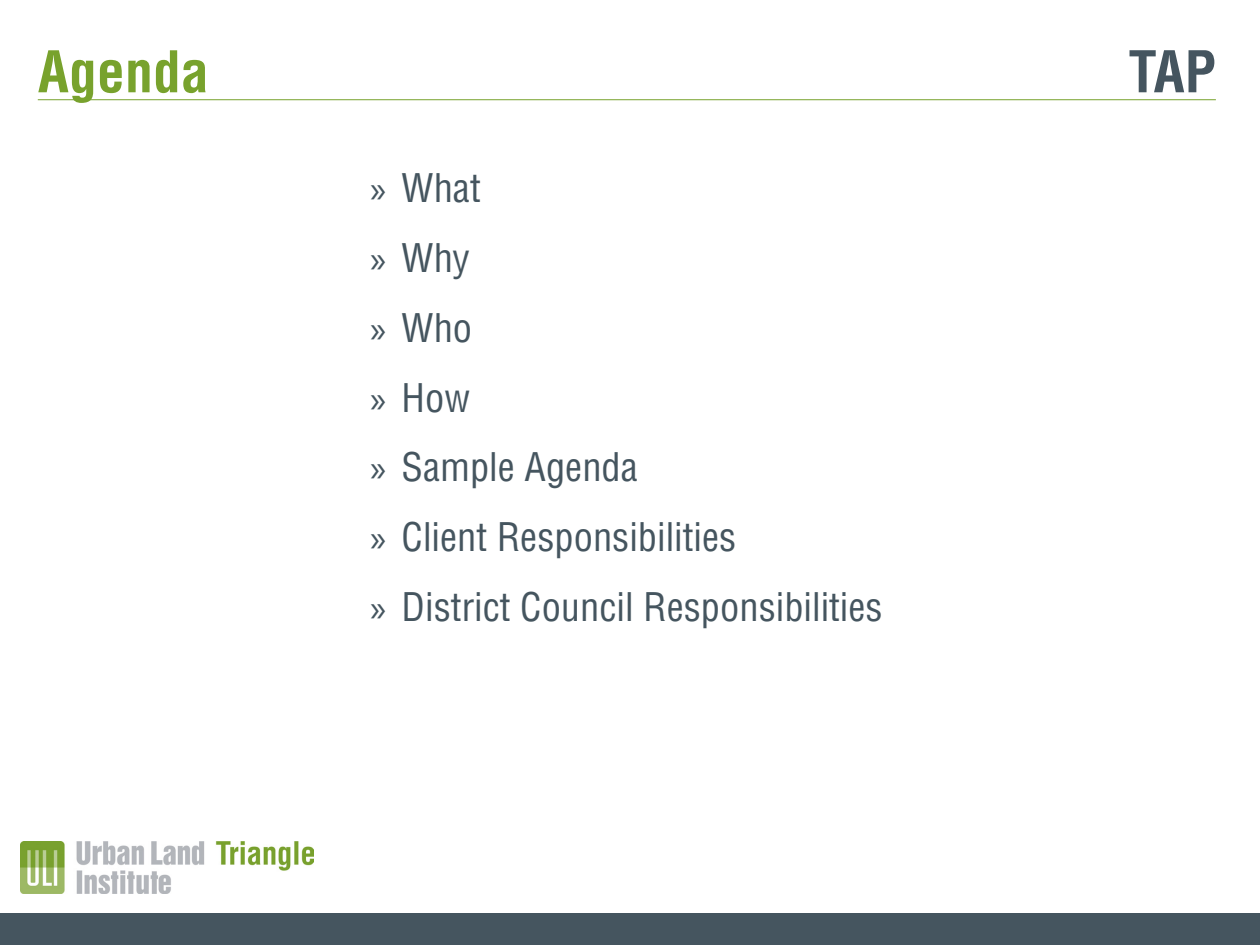
<style>
.page{position:relative;width:1260px;height:945px;background:#fff}
.page>*{position:absolute;margin:0;border:0;box-sizing:border-box;transform-origin:0 0}
.Section_Header{font:700 condensed 56.18px "Helvetica";color:#45555f}
.Section_Header-2{font:700 condensed 56px "Helvetica";color:#78a22d}
.t1{font:condensed 38.5px "Helvetica";color:#45555f}
.s1{font-family:"Myriad Pro";font-stretch:normal}
</style>
<div class="page">
<hr style="left:38px;top:99px;width:1178px;height:1px;background:#78a22d">
<div style="left:0;top:914px;width:1260px;height:31px;background:#45555f"></div>
<img style="left:20px;top:841px;width:293px;height:53px">
<p class="Section_Header-2" style="left:38px;top:37px;width:173px">Agenda</p>
<p class="Section_Header" style="left:1129px;top:37px;width:89px">TAP</p>
<p class="t1" style="left:370px;top:164px;width:112px"><span class="s1">»</span> What</p>
<p class="t1" style="left:370px;top:234px;width:101px"><span class="s1">»</span> Why</p>
<p class="t1" style="left:370px;top:304px;width:104px"><span class="s1">»</span> Who</p>
<p class="t1" style="left:370px;top:373px;width:101px"><span class="s1">»</span> How</p>
<p class="t1" style="left:370px;top:443px;width:269px"><span class="s1">»</span> Sample Agenda</p>
<p class="t1" style="left:370px;top:513px;width:368px"><span class="s1">»</span> Client Responsibilities</p>
<p class="t1" style="left:370px;top:583px;width:514px"><span class="s1">»</span> District Council Responsibilities</p>
</div>
